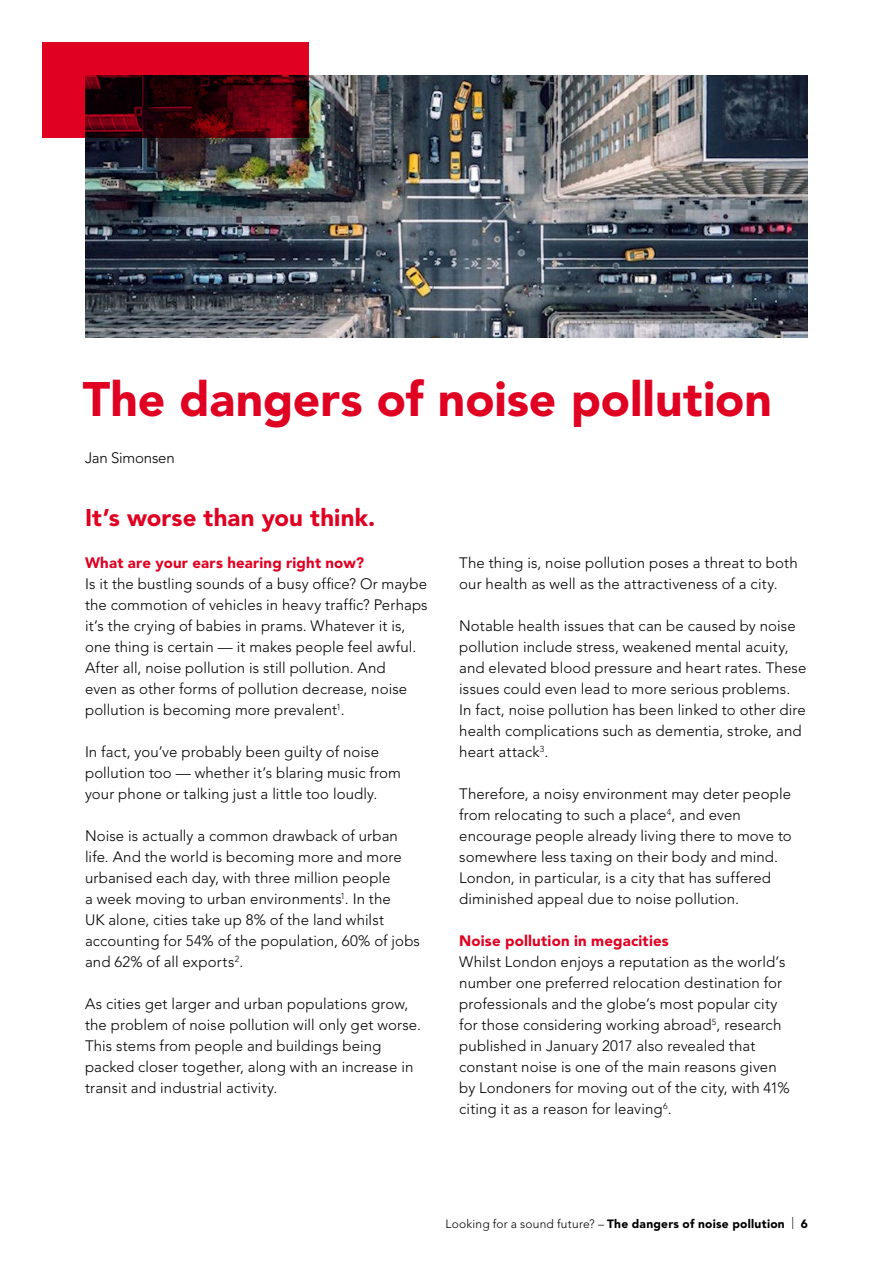
<style>
.page{position:relative;width:893px;height:1263px;background:#fff}
.page>*{position:absolute;margin:0;border:0;box-sizing:border-box;transform-origin:0 0}
.t1{font:900 48px "Avenir LT Std";color:#df0022}
.t2{font:900 24px "Avenir LT Std";letter-spacing:.005em;color:#df0022}
.t3{font:300 15px/21px "Avenir LT Std";letter-spacing:.005em;color:#000}
.t4{font:900 15px "Avenir LT Std";letter-spacing:.01em;color:#df0022}
.t5{font:300 15px "Avenir LT Std";letter-spacing:-.015em;color:#000}
.t6{font:900 12px "Avenir LT Std";letter-spacing:.02em;color:#000}
.s1{font-weight:300}
</style>
<div class="page">
<img style="left:85px;top:75px;width:723px;height:262px">
<svg style="left:43px;top:43px;width:266px;height:95px;background:#850014"></svg>
<h1 class="t1" style="left:83px;top:370px;width:691px">The dangers of noise pollution</h1>
<p class="t5" style="left:85px;top:449px;width:91px">Jan Simonsen</p>
<h2 class="t2" style="left:85px;top:503px;width:292px">It’s worse than you think.</h2>
<p class="t4" style="left:85px;top:554px;width:281px">What are your ears hearing right now?</p>
<p class="t3" style="left:85px;top:574px;width:344px">Is it the bustling sounds of a busy office? Or maybe the commotion of vehicles in heavy traffic? Perhaps it’s the crying of babies in prams. Whatever it is, one thing is certain — it makes people feel awful.<br>After all, noise pollution is still pollution. And<br>even as other forms of pollution decrease, noise pollution is becoming more prevalent<sup>1</sup>.</p>
<p class="t3" style="left:85px;top:742px;width:317px">In fact, you’ve probably been guilty of noise pollution too — whether it’s blaring music from your phone or talking just a little too loudly.</p>
<p class="t3" style="left:85px;top:826px;width:336px">Noise is actually a common drawback of urban life. And the world is becoming more and more urbanised each day, with three million people<br>a week moving to urban environments<sup>1</sup>. In the<br>UK alone, cities take up 8% of the land whilst accounting for 54% of the population, 60% of jobs and 62% of all exports<sup>2</sup>.</p>
<p class="t3" style="left:85px;top:994px;width:337px">As cities get larger and urban populations grow, the problem of noise pollution will only get worse.<br>This stems from people and buildings being packed closer together, along with an increase in transit and industrial activity.</p>
<p class="t3" style="left:459px;top:553px;width:340px">The thing is, noise pollution poses a threat to both our health as well as the attractiveness of a city.</p>
<p class="t3" style="left:459px;top:616px;width:349px">Notable health issues that can be caused by noise pollution include stress, weakened mental acuity, and elevated blood pressure and heart rates. These issues could even lead to more serious problems.<br>In fact, noise pollution has been linked to other dire health complications such as dementia, stroke, and heart attack<sup>3</sup>.</p>
<p class="t3" style="left:459px;top:784px;width:334px">Therefore, a noisy environment may deter people from relocating to such a place<sup>4</sup>, and even encourage people already living there to move to somewhere less taxing on their body and mind.<br>London, in particular, is a city that has suffered diminished appeal due to noise pollution.</p>
<p class="t4" style="left:459px;top:932px;width:211px">Noise pollution in megacities</p>
<p class="t3" style="left:459px;top:952px;width:332px">Whilst London enjoys a reputation as the world’s number one preferred relocation destination for professionals and the globe’s most popular city for those considering working abroad<sup>5</sup>, research published in January 2017 also revealed that constant noise is one of the main reasons given by Londoners for moving out of the city, with 41% citing it as a reason for leaving<sup>6</sup>.</p>
<p class="t6" style="left:445px;top:1216px;width:364px"><span class="s1">Looking for a sound future? –</span> The dangers of noise pollution <sup>|</sup> 6</p>
</div>
